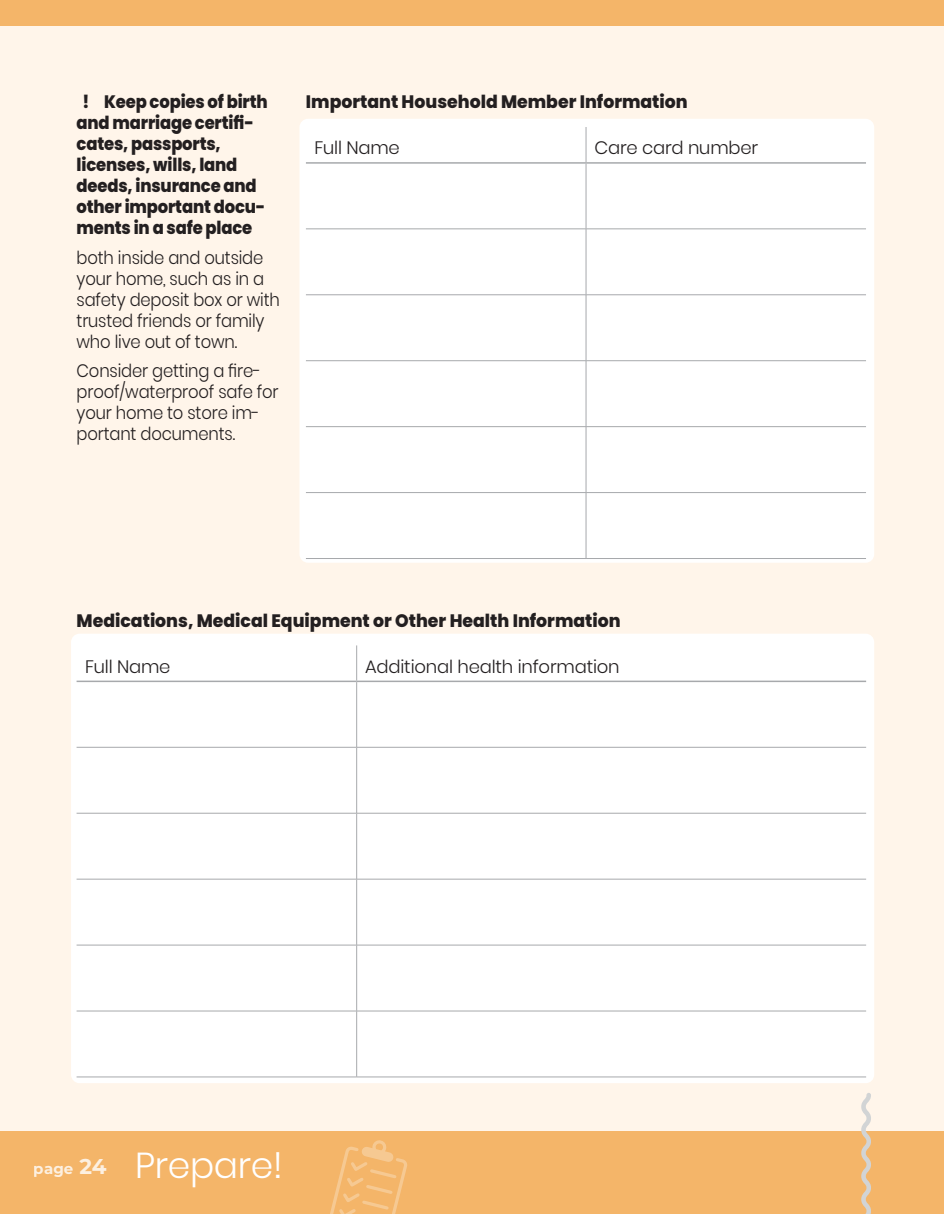
<style>
.page{position:relative;width:944px;height:1214px;background:#fff}
.page>*{position:absolute;margin:0;border:0;box-sizing:border-box;transform-origin:0 0}
.t1{font:300 36px "Poppins";letter-spacing:-.01em;color:#fff}
.fill-in-info-copy{font:300 18px/21px "Poppins";letter-spacing:-.01em;color:#231f20;scale:.91 1}
.fill-in-info-copy-2{font:800 18px/21px "Poppins";letter-spacing:-.01em;color:#231f20;scale:.91 1}
.fill-in-titel{font:800 18px "Poppins";color:#231f20;scale:.96 1}
.copy_-_base{font:300 18px "Poppins";letter-spacing:-.01em;color:#231f20}
.t2{font:700 15px "Montserrat";color:#fff}
.s1{font-size:21.45px}
</style>
<div class="page">
<div style="left:0;top:4px;width:944px;height:1210px;background:#fff5ea"></div>
<div style="left:0;top:1131px;width:944px;height:83px;background:#f4b569"></div>
<div style="left:0;top:0;width:944px;height:26px;background:#f4b569"></div>
<svg style="left:330px;top:1140px;width:77px;height:74px"></svg>
<div style="left:299px;top:119px;width:575px;height:444px;background:#fff;border-radius:9px"></div>
<div style="left:71px;top:633px;width:803px;height:450px;background:#fff;border-radius:9px"></div>
<svg style="left:861px;top:1093px;width:10px;height:121px"></svg>
<hr style="left:306px;top:229px;width:280px;height:1px;background:#a7a9ac">
<hr style="left:586px;top:229px;width:280px;height:1px;background:#a7a9ac">
<hr style="left:306px;top:294px;width:280px;height:1px;background:#a7a9ac">
<hr style="left:586px;top:294px;width:280px;height:1px;background:#a7a9ac">
<hr style="left:306px;top:360px;width:280px;height:1px;background:#a7a9ac">
<hr style="left:586px;top:360px;width:280px;height:1px;background:#a7a9ac">
<hr style="left:306px;top:426px;width:280px;height:1px;background:#a7a9ac">
<hr style="left:586px;top:426px;width:280px;height:1px;background:#a7a9ac">
<hr style="left:306px;top:492px;width:280px;height:1px;background:#a7a9ac">
<hr style="left:586px;top:492px;width:280px;height:1px;background:#a7a9ac">
<hr style="left:306px;top:558px;width:280px;height:1px;background:#a7a9ac">
<hr style="left:586px;top:558px;width:280px;height:1px;background:#a7a9ac">
<hr style="left:585px;top:127px;width:1px;height:35px;background:#a7a9ac">
<hr style="left:585px;top:164px;width:1px;height:65px;background:#a7a9ac">
<hr style="left:585px;top:229px;width:1px;height:65px;background:#a7a9ac">
<hr style="left:585px;top:295px;width:1px;height:65px;background:#a7a9ac">
<hr style="left:585px;top:361px;width:1px;height:65px;background:#a7a9ac">
<hr style="left:585px;top:427px;width:1px;height:65px;background:#a7a9ac">
<hr style="left:585px;top:493px;width:1px;height:65px;background:#a7a9ac">
<hr style="left:306px;top:162px;width:280px;height:2px;background:#a7a9ac">
<hr style="left:586px;top:162px;width:280px;height:2px;background:#a7a9ac">
<hr style="left:77px;top:747px;width:279px;height:1px;background:#a7a9ac">
<hr style="left:356px;top:747px;width:510px;height:1px;background:#a7a9ac">
<hr style="left:77px;top:813px;width:279px;height:1px;background:#a7a9ac">
<hr style="left:356px;top:813px;width:510px;height:1px;background:#a7a9ac">
<hr style="left:77px;top:879px;width:279px;height:1px;background:#a7a9ac">
<hr style="left:356px;top:879px;width:510px;height:1px;background:#a7a9ac">
<hr style="left:77px;top:944px;width:279px;height:1px;background:#a7a9ac">
<hr style="left:356px;top:944px;width:510px;height:1px;background:#a7a9ac">
<hr style="left:77px;top:1010px;width:279px;height:1px;background:#a7a9ac">
<hr style="left:356px;top:1010px;width:510px;height:1px;background:#a7a9ac">
<hr style="left:77px;top:1076px;width:279px;height:1px;background:#a7a9ac">
<hr style="left:356px;top:1076px;width:510px;height:1px;background:#a7a9ac">
<hr style="left:356px;top:645px;width:1px;height:35px;background:#a7a9ac">
<hr style="left:356px;top:682px;width:1px;height:65px;background:#a7a9ac">
<hr style="left:356px;top:747px;width:1px;height:66px;background:#a7a9ac">
<hr style="left:356px;top:813px;width:1px;height:66px;background:#a7a9ac">
<hr style="left:356px;top:879px;width:1px;height:65px;background:#a7a9ac">
<hr style="left:356px;top:945px;width:1px;height:65px;background:#a7a9ac">
<hr style="left:356px;top:1011px;width:1px;height:65px;background:#a7a9ac">
<hr style="left:77px;top:680px;width:279px;height:2px;background:#a7a9ac">
<hr style="left:356px;top:680px;width:510px;height:2px;background:#a7a9ac">
<p class="fill-in-info-copy-2" style="left:77px;top:91px;width:212px;text-indent:6px">! Keep copies of birth and marriage certifi&shy;cates, passports, licenses, wills, land deeds, insurance and other important docu&shy;ments in a safe place</p>
<p class="fill-in-info-copy" style="left:77px;top:247px;width:225px">both inside and outside your home, such as in a safety deposit box or with trusted friends or family who live out of town.</p>
<p class="fill-in-info-copy" style="left:77px;top:360px;width:223px">Consider getting a fire&shy;proof/waterproof safe for your home to store im&shy;portant documents.</p>
<p class="fill-in-titel" style="left:306px;top:91px;width:399px">Important Household Member Information</p>
<p class="copy_-_base" style="left:314px;top:138px;width:87px">Full Name</p>
<p class="copy_-_base" style="left:594px;top:138px;width:165px">Care card number</p>
<p class="fill-in-titel" style="left:77px;top:610px;width:568px">Medications, Medical Equipment or Other Health Information</p>
<p class="copy_-_base" style="left:85px;top:656px;width:87px">Full Name</p>
<p class="copy_-_base" style="left:365px;top:656px;width:256px">Additional health information</p>
<p class="t2" style="left:34px;top:1157px;width:74px">page <span class="s1">24</span></p>
<h1 class="t1" style="left:135px;top:1144px;width:149px">Prepare!</h1>
</div>
